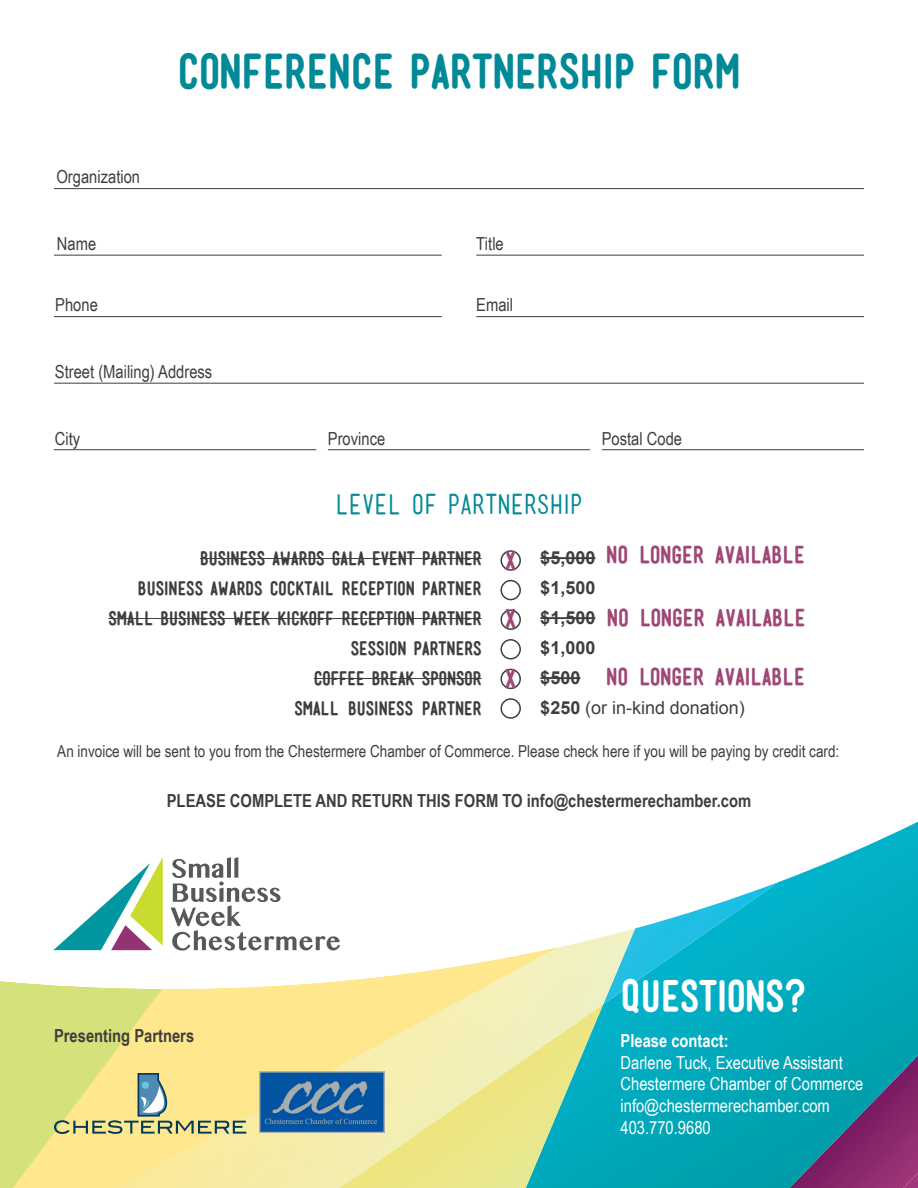
<style>
.page{position:relative;width:918px;height:1188px;background:#fff}
.page>*{position:absolute;margin:0;border:0;box-sizing:border-box;transform-origin:0 0}
.t1{font:700 45px "Mensch";color:#008996}
.t2{font:700 40.5px "Mensch";color:#fff}
.t3{font:27px "Mensch";color:#008996}
.t4{font:700 25.5px "Mensch";color:#9d4877}
.t5{font:700 22.5px "Mensch";color:#9d4877}
.t6{font:700 18px "Mensch";color:#3e3e3f}
.t7{font:18px "Arial Narrow";color:#fff}
.t8{font:700 18px "Arial Narrow";color:#3e3e3f}
.t9{font:18px "Arial Narrow";color:#3e3e3f}
.t10{font:700 18px "Arial";color:#3e3e3f}
.t11{font:18px "Arial";color:#3e3e3f}
.t12{font:700 18px "Arial Narrow";color:#fff}
.t13{font:16.5px "Arial Narrow";color:#3e3e3f}
.s1{font-weight:700}
</style>
<div class="page">
<svg style="left:648px;top:899px;width:270px;height:289px;background:#1295ad"></svg>
<img style="left:648px;top:899px;width:131px;height:105px">
<svg style="left:556px;top:925px;width:92px;height:263px;background:#51c2bf"></svg>
<svg style="left:731px;top:822px;width:187px;height:77px"></svg>
<svg style="left:53px;top:948px;width:503px;height:240px"></svg>
<hr style="left:54px;top:255px;width:388px;height:1px;background:#3e3e3f">
<hr style="left:54px;top:316px;width:388px;height:1px;background:#3e3e3f">
<hr style="left:54px;top:449px;width:262px;height:1px;background:#3e3e3f">
<hr style="left:328px;top:449px;width:262px;height:1px;background:#3e3e3f">
<hr style="left:602px;top:449px;width:262px;height:1px;background:#3e3e3f">
<hr style="left:476px;top:255px;width:388px;height:1px;background:#3e3e3f">
<hr style="left:476px;top:316px;width:388px;height:1px;background:#3e3e3f">
<hr style="left:54px;top:188px;width:810px;height:1px;background:#3e3e3f">
<hr style="left:54px;top:383px;width:810px;height:1px;background:#3e3e3f">
<hr style="left:200px;top:558px;width:282px;height:1px;background:#3e3e3f">
<hr style="left:108px;top:618px;width:374px;height:1px;background:#3e3e3f">
<hr style="left:314px;top:678px;width:168px;height:1px;background:#3e3e3f">
<hr style="left:540px;top:557px;width:55px;height:2px;background:#3e3e3f">
<hr style="left:540px;top:617px;width:55px;height:2px;background:#3e3e3f">
<hr style="left:540px;top:677px;width:40px;height:2px;background:#3e3e3f">
<div style="left:500px;top:550px;width:21px;height:21px;border:2px solid #3e3e3f;border-radius:50%"></div>
<div style="left:500px;top:580px;width:21px;height:20px;border:2px solid #3e3e3f;border-radius:50%"></div>
<div style="left:500px;top:609px;width:21px;height:21px;border:2px solid #3e3e3f;border-radius:50%"></div>
<div style="left:500px;top:639px;width:21px;height:21px;border:2px solid #3e3e3f;border-radius:50%"></div>
<div style="left:500px;top:669px;width:21px;height:20px;border:2px solid #3e3e3f;border-radius:50%"></div>
<div style="left:500px;top:698px;width:21px;height:21px;border:2px solid #3e3e3f;border-radius:50%"></div>
<img style="left:259px;top:1072px;width:126px;height:61px">
<svg style="left:0;top:981px;width:246px;height:207px;background:#e6e08b"></svg>
<svg style="left:171px;top:857px;width:169px;height:94px"></svg>
<svg style="left:53px;top:857px;width:110px;height:93px"></svg>
<p class="t9" style="left:56px;top:163px;width:85px">Organization</p>
<p class="t9" style="left:57px;top:230px;width:41px">Name</p>
<p class="t9" style="left:55px;top:292px;width:44px">Phone</p>
<p class="t1" style="left:178px;top:51px;width:564px">CONFERENCE PARTNERSHIP FORM</p>
<p class="t9" style="left:476px;top:230px;width:29px">Title</p>
<p class="t9" style="left:476px;top:292px;width:38px">Email</p>
<p class="t9" style="left:55px;top:358px;width:159px">Street (Mailing) Address</p>
<p class="t9" style="left:55px;top:425px;width:27px">City</p>
<p class="t9" style="left:328px;top:425px;width:59px">Province</p>
<p class="t9" style="left:602px;top:425px;width:82px">Postal Code</p>
<p class="t3" style="left:335px;top:492px;width:250px">LEVEL OF PARTNERSHIP</p>
<p class="t6" style="left:200px;top:550px;width:283px">BUSINESS AWARDS GALA EVENT PARTNER</p>
<p class="t6" style="left:138px;top:580px;width:345px">BUSINESS AWARDS COCKTAIL RECEPTION PARTNER</p>
<p class="t6" style="left:108px;top:610px;width:375px">SMALL BUSINESS WEEK KICKOFF RECEPTION PARTNER</p>
<p class="t6" style="left:351px;top:640px;width:132px">SESSION PARTNERS</p>
<p class="t6" style="left:314px;top:670px;width:169px">COFFEE BREAK SPONSOR</p>
<p class="t6" style="left:294px;top:700px;width:189px">SMALL BUSINESS PARTNER</p>
<p class="t5" style="left:606px;top:545px;width:200px">NO LONGER AVAILABLE</p>
<p class="t10" style="left:540px;top:546px;width:57px">$5,000</p>
<p class="t10" style="left:540px;top:576px;width:57px">$1,500</p>
<p class="t10" style="left:540px;top:606px;width:57px">$1,500</p>
<p class="t10" style="left:540px;top:636px;width:57px">$1,000</p>
<p class="t10" style="left:540px;top:666px;width:42px">$500</p>
<p class="t11" style="left:540px;top:696px;width:206px"><span class="s1">$250</span> (or in-kind donation)</p>
<p class="t4" style="left:504px;top:549px;width:14px">X</p>
<p class="t4" style="left:504px;top:607px;width:14px">X</p>
<p class="t4" style="left:504px;top:667px;width:14px">X</p>
<p class="t5" style="left:607px;top:607px;width:200px">NO LONGER AVAILABLE</p>
<p class="t5" style="left:606px;top:667px;width:200px">NO LONGER AVAILABLE</p>
<p class="t13" style="left:57px;top:739px;width:784px">An invoice will be sent to you from the Chestermere Chamber of Commerce. Please check here if you will be paying by credit card:</p>
<p class="t8" style="left:167px;top:787px;width:586px">PLEASE COMPLETE AND RETURN THIS FORM TO info@chestermerechamber.com</p>
<p class="t8" style="left:54px;top:1022px;width:142px">Presenting Partners</p>
<p class="t2" style="left:621px;top:978px;width:187px">QUESTIONS?</p>
<p class="t12" style="left:621px;top:1027px;width:110px">Please contact:</p>
<p class="t7" style="left:621px;top:1049px;width:224px">Darlene Tuck, Executive Assistant</p>
<p class="t7" style="left:621px;top:1071px;width:244px">Chestermere Chamber of Commerce</p>
<p class="t7" style="left:621px;top:1093px;width:211px">info@chestermerechamber.com</p>
<p class="t7" style="left:621px;top:1114px;width:92px">403.770.9680</p>
</div>
